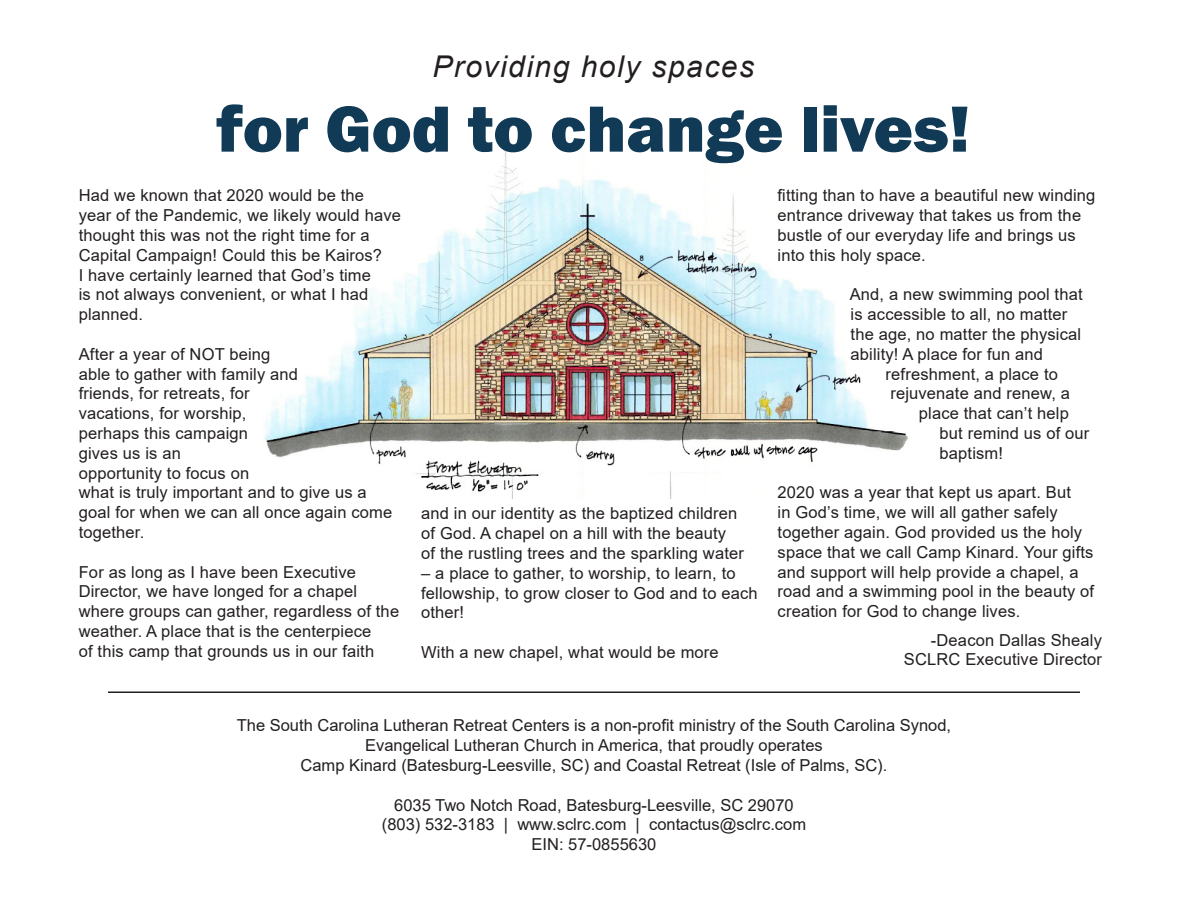
<style>
.page{position:relative;width:1188px;height:918px;background:#fff}
.page>*{position:absolute;margin:0;border:0;box-sizing:border-box;transform-origin:0 0}
.t1{font:800 67.5px "Franklin Gothic";color:#113a56}
.t2{font:italic 30px "Arial";letter-spacing:.05em;color:#231f20}
.t3{font:16.5px/19.8px "Arial";letter-spacing:.01em;color:#231f20}
</style>
<div class="page">
<img style="left:265px;top:143px;width:643px;height:355px">
<hr style="left:108px;top:692px;width:972px;height:1px;background:#231f20">
<p class="t2" style="left:432px;top:47px;width:323px">Providing holy spaces</p>
<p class="t1" style="left:216px;top:85px;width:755px">for God to change lives!</p>
<p class="t3" style="left:79px;top:186px;width:324px">Had we known that 2020 would be the<br>year of the Pandemic, we likely would have thought this was not the right time for a Capital Campaign! Could this be Kairos?</p>
<p class="t3" style="left:79px;top:265px;width:294px">I have certainly learned that God’s time is not always convenient, or what I had planned.</p>
<p class="t3" style="left:79px;top:344px;width:193px">After a year of NOT being</p>
<p class="t3" style="left:79px;top:364px;width:221px">able to gather with family and</p>
<p class="t3" style="left:79px;top:384px;width:173px">friends, for retreats, for</p>
<p class="t3" style="left:79px;top:403px;width:169px">vacations, for worship,</p>
<p class="t3" style="left:79px;top:423px;width:171px">perhaps this campaign</p>
<p class="t3" style="left:79px;top:443px;width:104px">gives us is an</p>
<p class="t3" style="left:79px;top:463px;width:172px">opportunity to focus on</p>
<p class="t3" style="left:79px;top:483px;width:315px">what is truly important and to give us a goal for when we can all once again come together.</p>
<p class="t3" style="left:79px;top:562px;width:322px">For as long as I have been Executive Director, we have longed for a chapel where groups can gather, regardless of the weather. A place that is the centerpiece<br>of this camp that grounds us in our faith</p>
<p class="t3" style="left:421px;top:504px;width:324px">and in our identity as the baptized children of God. A chapel on a hill with the beauty of the rustling trees and the sparkling water</p>
<p class="t3" style="left:421px;top:563px;width:338px">– a place to gather, to worship, to learn, to fellowship, to grow closer to God and to each other!</p>
<p class="t3" style="left:421px;top:642px;width:299px">With a new chapel, what would be more</p>
<p class="t3" style="left:778px;top:186px;width:319px">fitting than to have a beautiful new winding entrance driveway that takes us from the bustle of our everyday life and brings us</p>
<p class="t3" style="left:778px;top:245px;width:150px">into this holy space.</p>
<p class="t3" style="left:850px;top:285px;width:234px">And, a new swimming pool that</p>
<p class="t3" style="left:851px;top:304px;width:218px">is accessible to all, no matter</p>
<p class="t3" style="left:851px;top:324px;width:232px">the age, no matter the physical</p>
<p class="t3" style="left:851px;top:344px;width:194px">ability! A place for fun and</p>
<p class="t3" style="left:886px;top:364px;width:174px">refreshment, a place to</p>
<p class="t3" style="left:890px;top:384px;width:181px">rejuvenate and renew, a</p>
<p class="t3" style="left:919px;top:403px;width:152px">place that can’t help</p>
<p class="t3" style="left:940px;top:423px;width:151px">but remind us of our baptism!</p>
<p class="t3" style="left:778px;top:483px;width:318px">2020 was a year that kept us apart. But<br>in God’s time, we will all gather safely together again. God provided us the holy space that we call Camp Kinard. Your gifts and support will help provide a chapel, a road and a swimming pool in the beauty of creation for God to change lives.</p>
<p class="t3" style="left:931px;top:630px;width:173px">-Deacon Dallas Shealy</p>
<p class="t3" style="left:904px;top:650px;width:200px">SCLRC Executive Director</p>
<p class="t3" style="left:237px;top:716px;width:716px">The South Carolina Lutheran Retreat Centers is a non-profit ministry of the South Carolina Synod,</p>
<p class="t3" style="left:365px;top:735px;width:459px">Evangelical Lutheran Church in America, that proudly operates</p>
<p class="t3" style="left:301px;top:755px;width:588px">Camp Kinard (Batesburg-Leesville, SC) and Coastal Retreat (Isle of Palms, SC).</p>
<p class="t3" style="left:394px;top:795px;width:401px">6035 Two Notch Road, Batesburg-Leesville, SC 29070</p>
<p class="t3" style="left:382px;top:815px;width:426px">(803) 532-3183 | www.sclrc.com | contactus@sclrc.com</p>
<p class="t3" style="left:532px;top:834px;width:126px">EIN: 57-0855630</p>
</div>
